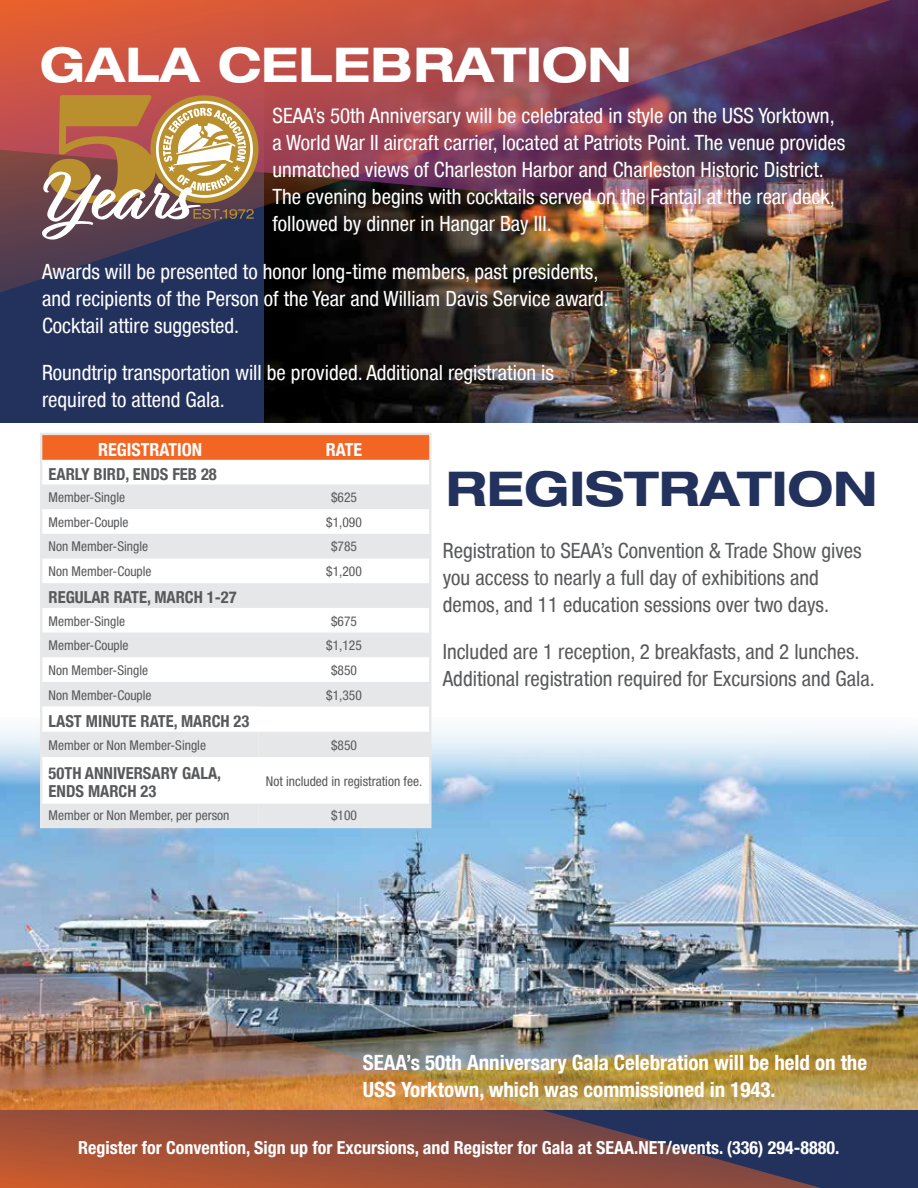
<style>
.page{position:relative;width:918px;height:1188px;background:#fff}
.page>*{position:absolute;margin:0;border:0;box-sizing:border-box;transform-origin:0 0}
.t1{font:700 expanded 48px "Helvetica Neue LT Std";color:#fff}
.t2{font:700 expanded 48px "Helvetica Neue LT Std";color:#23315d}
.t3{font:condensed 21px/27px "Helvetica Neue Condensed";color:#fff}
.t4{font:condensed 21px/27px "Helvetica Neue Condensed";color:#58595b}
.t5{font:700 condensed 21px/27px "Helvetica Neue Condensed";color:#fff}
.t6{font:700 condensed 18px "Helvetica Neue LT Std";color:#fff}
.t7{font:700 condensed 18px "Helvetica Neue";color:#fff}
.t8{font:700 condensed 16.5px/18px "Helvetica Neue";color:#58595b}
.t9{font:condensed 13.5px "Helvetica Neue";color:#58595b}
</style>
<div class="page">
<div style="left:0;top:0;width:918px;height:422px;background:#23315d"></div>
<img style="left:265px;top:297px;width:653px;height:125px">
<img style="left:0;top:0;width:918px;height:297px">
<img style="left:0;top:789px;width:918px;height:320px">
<img style="left:0;top:955px;width:878px;height:233px">
<svg style="left:0;top:685px;width:918px;height:104px"></svg>
<svg style="left:43px;top:436px;width:385px;height:389px"></svg>
<div style="left:40px;top:433px;width:391px;height:395px;border:2px solid #e6e7e8"></div>
<svg style="left:42px;top:95px;width:212px;height:145px;background:#ac8666"></svg>
<h1 class="t1" style="left:40px;top:34px;width:593px">GALA CELEBRATION</h1>
<p class="t3" style="left:273px;top:102px;width:574px">SEAA’s 50th Anniversary will be celebrated in style on the USS Yorktown, a World War II aircraft carrier, located at Patriots Point. The venue provides unmatched views of Charleston Harbor and Charleston Historic District.<br>The evening begins with cocktails served on the Fantail at the rear deck, followed by dinner in Hangar Bay III.</p>
<p class="t3" style="left:42px;top:258px;width:568px">Awards will be presented to honor long-time members, past presidents, and recipients of the Person of the Year and William Davis Service award.<br>Cocktail attire suggested.</p>
<p class="t3" style="left:42px;top:359px;width:513px">Roundtrip transportation will be provided. Additional registration is required to attend Gala.</p>
<p class="t7" style="left:98px;top:435px;width:105px">REGISTRATION</p>
<p class="t7" style="left:326px;top:435px;width:38px">RATE</p>
<p class="t8" style="left:49px;top:464px;width:170px">EARLY BIRD, ENDS FEB 28</p>
<p class="t9" style="left:49px;top:490px;width:78px">Member-Single</p>
<p class="t9" style="left:331px;top:490px;width:27px">$625</p>
<p class="t9" style="left:49px;top:514px;width:81px">Member-Couple</p>
<p class="t9" style="left:326px;top:514px;width:37px">$1,090</p>
<p class="t9" style="left:49px;top:539px;width:101px">Non Member-Single</p>
<p class="t9" style="left:331px;top:539px;width:27px">$785</p>
<p class="t9" style="left:49px;top:564px;width:104px">Non Member-Couple</p>
<p class="t9" style="left:326px;top:564px;width:37px">$1,200</p>
<p class="t8" style="left:49px;top:587px;width:190px">REGULAR RATE, MARCH 1-27</p>
<p class="t9" style="left:49px;top:613px;width:78px">Member-Single</p>
<p class="t9" style="left:331px;top:613px;width:27px">$675</p>
<p class="t9" style="left:49px;top:638px;width:81px">Member-Couple</p>
<p class="t9" style="left:326px;top:638px;width:37px">$1,125</p>
<p class="t9" style="left:49px;top:662px;width:101px">Non Member-Single</p>
<p class="t9" style="left:331px;top:662px;width:27px">$850</p>
<p class="t9" style="left:49px;top:687px;width:104px">Non Member-Couple</p>
<p class="t9" style="left:326px;top:687px;width:37px">$1,350</p>
<p class="t8" style="left:49px;top:711px;width:202px">LAST MINUTE RATE, MARCH 23</p>
<p class="t9" style="left:49px;top:737px;width:159px">Member or Non Member-Single</p>
<p class="t9" style="left:331px;top:737px;width:27px">$850</p>
<p class="t8" style="left:49px;top:763px;width:174px">50TH ANNIVERSARY GALA,<br>ENDS MARCH 23</p>
<p class="t9" style="left:266px;top:773px;width:158px">Not included in registration fee.</p>
<p class="t9" style="left:49px;top:808px;width:182px">Member or Non Member, per person</p>
<p class="t9" style="left:331px;top:808px;width:27px">$100</p>
<h1 class="t2" style="left:446px;top:459px;width:433px">REGISTRATION</h1>
<p class="t4" style="left:443px;top:537px;width:420px">Registration to SEAA’s Convention &amp; Trade Show gives you access to nearly a full day of exhibitions and demos, and 11 education sessions over two days.</p>
<p class="t4" style="left:443px;top:638px;width:433px">Included are 1 reception, 2 breakfasts, and 2 lunches.<br>Additional registration required for Excursions and Gala.</p>
<p class="t5" style="left:363px;top:1049px;width:506px">SEAA’s 50th Anniversary Gala Celebration will be held on the<br>USS Yorktown, which was commissioned in 1943.</p>
<p class="t6" style="left:78px;top:1136px;width:763px">Register for Convention, Sign up for Excursions, and Register for Gala at SEAA.NET/events. (336) 294-8880.</p>
</div>
